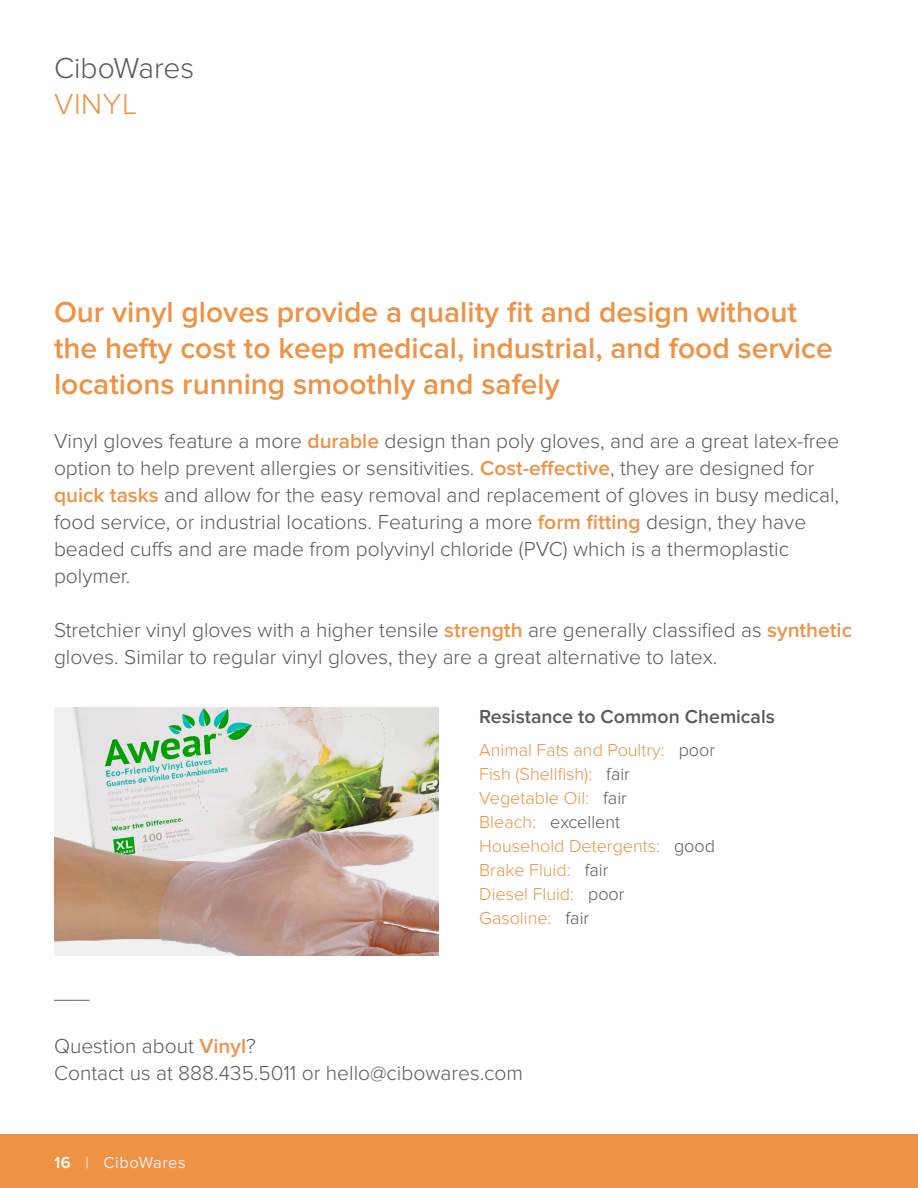
<style>
.page{position:relative;width:918px;height:1188px;background:#fff}
.page>*{position:absolute;margin:0;border:0;box-sizing:border-box;transform-origin:0 0}
.t1{font:600 30px/36px "Proxima Nova";color:#ee9346}
.t2{font:300 30px "Proxima Nova";color:#58595b}
.t3{font:300 30px "Proxima Nova";letter-spacing:.02em;color:#ee9346}
.t4{font:300 21px/27px "Proxima Nova";color:#58595b}
.t5{font:600 19.5px "Proxima Nova";color:#58595b}
.t6{font:300 18px/24px "Proxima Nova";color:#ee9346}
.t7{font:16.5px "Proxima Nova";letter-spacing:.03em;color:#f1f1f2}
.s1{font-weight:600;color:#ee9346}
.s2{color:#58595b}
.s3{font-weight:600;color:#fff}
</style>
<div class="page">
<img style="left:54px;top:707px;width:385px;height:249px">
<div style="left:0;top:1134px;width:918px;height:54px;background:#ee9346"></div>
<h1 class="t2" style="left:54px;top:50px;width:142px">CiboWares</h1>
<h1 class="t3" style="left:54px;top:86px;width:85px">VINYL</h1>
<h1 class="t1" style="left:54px;top:295px;width:780px">Our vinyl gloves provide a quality fit and design without the hefty cost to keep medical, industrial, and food service locations running smoothly and safely</h1>
<p class="t4" style="left:54px;top:428px;width:787px">Vinyl gloves feature a more <span class="s1">durable</span> design than poly gloves, and are a great latex-free option to help prevent allergies or sensitivities. <span class="s1">Cost-effective</span>, they are designed for <span class="s1">quick tasks</span> and allow for the easy removal and replacement of gloves in busy medical, food service, or industrial locations. Featuring a more <span class="s1">form fitting</span> design, they have beaded cuffs and are made from polyvinyl chloride (PVC) which is a thermoplastic polymer.</p>
<p class="t4" style="left:54px;top:617px;width:800px">Stretchier vinyl gloves with a higher tensile <span class="s1">strength</span> are generally classified as <span class="s1">synthetic </span>gloves. Similar to regular vinyl gloves, they are a great alternative to latex.</p>
<p class="t5" style="left:479px;top:705px;width:297px">Resistance to Common Chemicals</p>
<p class="t6" style="left:479px;top:738px;width:237px">Animal Fats and Poultry: <span class="s2">poor<br></span>Fish (Shellfish): <span class="s2">fair<br></span>Vegetable Oil: <span class="s2">fair<br></span>Bleach: <span class="s2">excellent<br></span>Household Detergents: <span class="s2">good<br></span>Brake Fluid: <span class="s2">fair<br></span>Diesel Fluid: <span class="s2">poor<br></span>Gasoline: <span class="s2">fair</span></p>
<p class="t4" style="left:54px;top:979px;width:37px">___</p>
<p class="t4" style="left:54px;top:1033px;width:471px">Question about <span class="s1">Vinyl</span>?<br>Contact us at 888.435.5011 or hello@cibowares.com</p>
<p class="t7" style="left:54px;top:1153px;width:133px"><span class="s3">16</span> | CiboWares</p>
</div>
